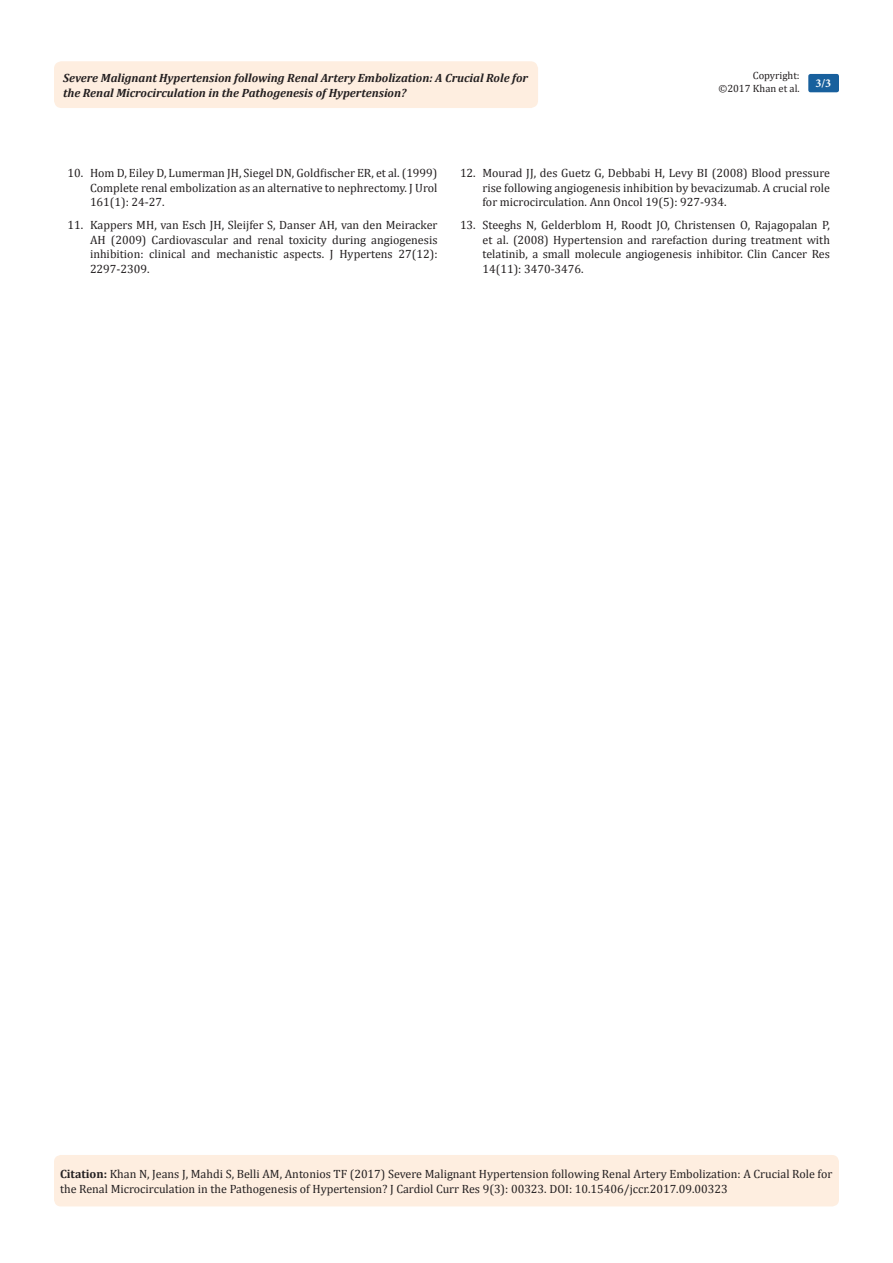
<style>
.page{position:relative;width:893px;height:1263px;background:#fff}
.page>*{position:absolute;margin:0;border:0;box-sizing:border-box;transform-origin:0 0}
.Citation{font:12px/14.4px "Cambria";color:#231f20;text-align:justify}
.t1{font:italic 700 12px/14.4px "Cambria";color:#231f20}
.t2{font:700 12px "Minion Pro";color:#fff}
.t3{font:10.5px/12.6px "Cambria";color:#231f20;text-align:right}
.s1{font-weight:700}
</style>
<div class="page">
<div style="left:54px;top:61px;width:484px;height:47px;background:#feeee0;border-radius:8px"></div>
<div style="left:808px;top:74px;width:31px;height:18px;background:#18609d;border-radius:2px"></div>
<div style="left:54px;top:1155px;width:785px;height:51px;background:#feeee0;border-radius:7px"></div>
<p class="t3" style="left:718px;top:69px;width:83px">Copyright: ©2017 Khan et al.</p>
<p class="t1" style="left:63px;top:70px;width:466px">Severe Malignant Hypertension following Renal Artery Embolization: A Crucial Role for the Renal Microcirculation in the Pathogenesis of Hypertension?</p>
<p class="t2" style="left:815px;top:75px;width:17px">3/3</p>
<p class="Citation" style="left:90px;top:166px;width:349px;text-indent:-22px">10. Hom D, Eiley D, Lumerman JH, Siegel DN, Goldfischer ER, et al. (1999)<br>Complete renal embolization as an alternative to nephrectomy. J Urol 161(1): 24-27.</p>
<p class="Citation" style="left:90px;top:218px;width:349px;text-indent:-22px">11. Kappers MH, van Esch JH, Sleijfer S, Danser AH, van den Meiracker AH (2009) Cardiovascular and renal toxicity during angiogenesis inhibition: clinical and mechanistic aspects. J Hypertens 27(12):<br>2297-2309.</p>
<p class="Citation" style="left:482px;top:166px;width:349px;text-indent:-22px">12. Mourad JJ, des Guetz G, Debbabi H, Levy BI (2008) Blood pressure rise following angiogenesis inhibition by bevacizumab. A crucial role for microcirculation. Ann Oncol 19(5): 927-934.</p>
<p class="Citation" style="left:482px;top:218px;width:349px;text-indent:-22px">13. Steeghs N, Gelderblom H, Roodt JO, Christensen O, Rajagopalan P, et al. (2008) Hypertension and rarefaction during treatment with telatinib, a small molecule angiogenesis inhibitor. Clin Cancer Res 14(11): 3470-3476.</p>
<p class="Citation" style="left:60px;top:1167px;width:774px"><span class="s1">Citation:</span> Khan N, Jeans J, Mahdi S, Belli AM, Antonios TF (2017) Severe Malignant Hypertension following Renal Artery Embolization: A Crucial Role for the Renal Microcirculation in the Pathogenesis of Hypertension? J Cardiol Curr Res 9(3): 00323. DOI: 10.15406/jccr.2017.09.00323</p>
</div>
